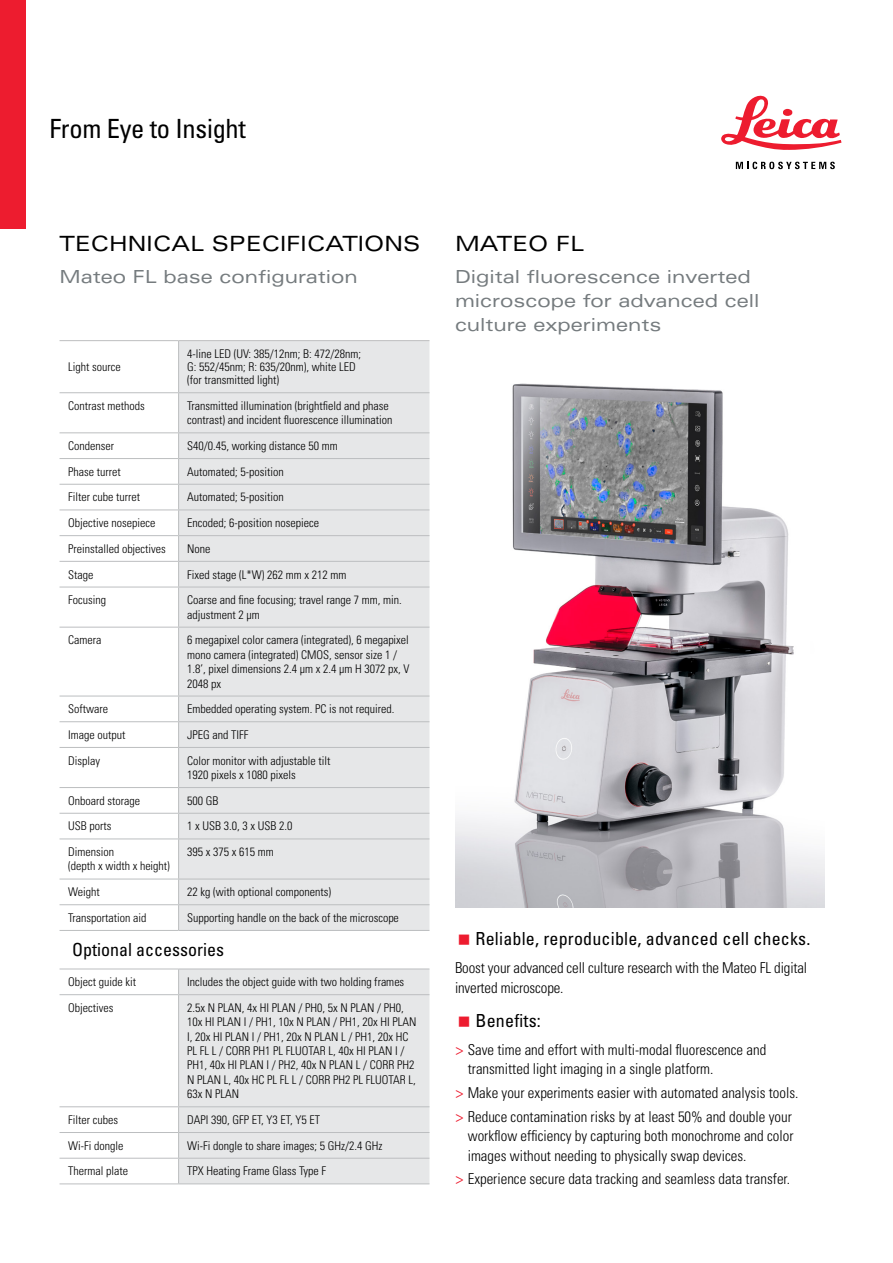
<style>
.page{position:relative;width:893px;height:1263px;background:#fff}
.page>*{position:absolute;margin:0;border:0;box-sizing:border-box;transform-origin:0 0}
.t1{font:condensed 26.4px "Univers LT Std";letter-spacing:-.01em;color:#000}
.t2{font:expanded 21px "Univers LT Std";color:#000}
.t3{font:expanded 18px/24px "Univers LT Std";color:#757b7e}
.t4{font:condensed 18px "Univers LT Std";letter-spacing:.01em;color:#000}
.t5{font:300 condensed 15px/19.5px "Univers LT Std";color:#000}
.t6{font:300 condensed 12px/14.4px "Univers LT Std";color:#000}
.s1{font-family:"Myriad Pro";font-weight:400;font-stretch:normal;color:#ed1c2f}
</style>
<div class="page">
<svg style="left:721px;top:95px;width:120px;height:55px"></svg>
<svg style="left:736px;top:162px;width:99px;height:7px"></svg>
<div style="left:179px;top:341px;width:250px;height:842px;background:#e6e7e8"></div>
<hr style="left:178px;top:341px;width:1px;height:51px;background:#bcbec0">
<hr style="left:178px;top:393px;width:1px;height:39px;background:#bcbec0">
<hr style="left:60px;top:432px;width:119px;height:1px;background:#bcbec0">
<hr style="left:179px;top:432px;width:250px;height:1px;background:#bcbec0">
<hr style="left:60px;top:458px;width:119px;height:1px;background:#bcbec0">
<hr style="left:179px;top:458px;width:250px;height:1px;background:#bcbec0">
<hr style="left:60px;top:484px;width:119px;height:1px;background:#bcbec0">
<hr style="left:179px;top:484px;width:250px;height:1px;background:#bcbec0">
<hr style="left:60px;top:510px;width:119px;height:1px;background:#bcbec0">
<hr style="left:179px;top:510px;width:250px;height:1px;background:#bcbec0">
<hr style="left:60px;top:535px;width:119px;height:1px;background:#bcbec0">
<hr style="left:179px;top:535px;width:250px;height:1px;background:#bcbec0">
<hr style="left:60px;top:561px;width:119px;height:1px;background:#bcbec0">
<hr style="left:179px;top:561px;width:250px;height:1px;background:#bcbec0">
<svg style="left:178px;top:433px;width:1px;height:154px"></svg>
<hr style="left:60px;top:587px;width:119px;height:1px;background:#bcbec0">
<hr style="left:179px;top:587px;width:250px;height:1px;background:#bcbec0">
<hr style="left:178px;top:587px;width:1px;height:40px;background:#bcbec0">
<hr style="left:60px;top:627px;width:119px;height:1px;background:#bcbec0">
<hr style="left:179px;top:627px;width:250px;height:1px;background:#bcbec0">
<hr style="left:178px;top:627px;width:1px;height:69px;background:#bcbec0">
<hr style="left:60px;top:696px;width:119px;height:1px;background:#bcbec0">
<hr style="left:179px;top:696px;width:250px;height:1px;background:#bcbec0">
<hr style="left:60px;top:721px;width:119px;height:1px;background:#bcbec0">
<hr style="left:179px;top:721px;width:250px;height:1px;background:#bcbec0">
<svg style="left:178px;top:696px;width:1px;height:51px"></svg>
<hr style="left:60px;top:747px;width:119px;height:1px;background:#bcbec0">
<hr style="left:179px;top:747px;width:250px;height:1px;background:#bcbec0">
<hr style="left:178px;top:748px;width:1px;height:39px;background:#bcbec0">
<hr style="left:60px;top:787px;width:119px;height:1px;background:#bcbec0">
<hr style="left:179px;top:787px;width:250px;height:1px;background:#bcbec0">
<hr style="left:60px;top:813px;width:119px;height:1px;background:#bcbec0">
<hr style="left:179px;top:813px;width:250px;height:1px;background:#bcbec0">
<svg style="left:178px;top:788px;width:1px;height:50px"></svg>
<hr style="left:60px;top:838px;width:119px;height:1px;background:#bcbec0">
<hr style="left:179px;top:838px;width:250px;height:1px;background:#bcbec0">
<hr style="left:178px;top:839px;width:1px;height:40px;background:#bcbec0">
<hr style="left:60px;top:879px;width:119px;height:1px;background:#bcbec0">
<hr style="left:179px;top:879px;width:250px;height:1px;background:#bcbec0">
<hr style="left:60px;top:904px;width:119px;height:1px;background:#bcbec0">
<hr style="left:179px;top:904px;width:250px;height:1px;background:#bcbec0">
<svg style="left:178px;top:879px;width:1px;height:51px"></svg>
<hr style="left:60px;top:930px;width:119px;height:1px;background:#bcbec0">
<hr style="left:179px;top:930px;width:250px;height:1px;background:#bcbec0">
<hr style="left:60px;top:968px;width:119px;height:1px;background:#bcbec0">
<hr style="left:179px;top:968px;width:250px;height:1px;background:#bcbec0">
<svg style="left:178px;top:969px;width:1px;height:25px"></svg>
<hr style="left:60px;top:994px;width:119px;height:1px;background:#bcbec0">
<hr style="left:179px;top:994px;width:250px;height:1px;background:#bcbec0">
<hr style="left:178px;top:995px;width:1px;height:111px;background:#bcbec0">
<hr style="left:60px;top:1106px;width:119px;height:1px;background:#bcbec0">
<hr style="left:179px;top:1106px;width:250px;height:1px;background:#bcbec0">
<hr style="left:60px;top:1132px;width:119px;height:1px;background:#bcbec0">
<hr style="left:179px;top:1132px;width:250px;height:1px;background:#bcbec0">
<hr style="left:60px;top:1158px;width:119px;height:1px;background:#bcbec0">
<hr style="left:179px;top:1158px;width:250px;height:1px;background:#bcbec0">
<svg style="left:178px;top:1107px;width:1px;height:76px"></svg>
<hr style="left:60px;top:1183px;width:119px;height:1px;background:#bcbec0">
<hr style="left:179px;top:1183px;width:250px;height:1px;background:#bcbec0">
<hr style="left:60px;top:392px;width:119px;height:1px;background:#bcbec0">
<hr style="left:179px;top:392px;width:250px;height:1px;background:#bcbec0">
<hr style="left:60px;top:340px;width:119px;height:1px;background:#bdbebf">
<hr style="left:179px;top:340px;width:250px;height:1px;background:#bdbebf">
<img style="left:455px;top:383px;width:370px;height:525px">
<div style="left:0;top:0;width:26px;height:229px;background:#ed1c2f"></div>
<h1 class="t1" style="left:49px;top:112px;width:198px">From Eye to Insight</h1>
<h2 class="t2" style="left:60px;top:231px;width:362px">TECHNICAL SPECIFICATIONS</h2>
<h3 class="t3" style="left:60px;top:264px;width:300px">Mateo FL base configuration</h3>
<p class="t6" style="left:68px;top:360px;width:54px">Light source</p>
<p class="t6" style="left:187px;top:347px;width:176px;line-height:13.2px">4-line LED (UV: 385/12nm; B: 472/28nm;<br>G: 552/45nm; R: 635/20nm), white LED (for transmitted light)</p>
<p class="t6" style="left:68px;top:398px;width:78px">Contrast methods</p>
<p class="t6" style="left:187px;top:398px;width:207px">Transmitted illumination (brightfield and phase contrast) and incident fluorescence illumination</p>
<p class="t6" style="left:68px;top:439px;width:47px">Condenser</p>
<p class="t6" style="left:187px;top:439px;width:152px">S40/0.45, working distance 50 mm</p>
<p class="t6" style="left:68px;top:464px;width:54px">Phase turret</p>
<p class="t6" style="left:187px;top:464px;width:98px">Automated; 5-position</p>
<p class="t6" style="left:68px;top:490px;width:73px">Filter cube turret</p>
<p class="t6" style="left:187px;top:490px;width:98px">Automated; 5-position</p>
<p class="t6" style="left:68px;top:516px;width:89px">Objective nosepiece</p>
<p class="t6" style="left:187px;top:516px;width:133px">Encoded; 6-position nosepiece</p>
<p class="t6" style="left:68px;top:541px;width:99px">Preinstalled objectives</p>
<p class="t6" style="left:187px;top:541px;width:25px">None</p>
<p class="t6" style="left:68px;top:567px;width:27px">Stage</p>
<p class="t6" style="left:187px;top:567px;width:161px">Fixed stage (L*W) 262 mm x 212 mm</p>
<p class="t6" style="left:68px;top:593px;width:39px">Focusing</p>
<p class="t6" style="left:187px;top:593px;width:216px">Coarse and fine focusing; travel range 7 mm, min. adjustment 2 µm</p>
<p class="t6" style="left:68px;top:633px;width:35px">Camera</p>
<p class="t6" style="left:187px;top:633px;width:224px">6 megapixel color camera (integrated), 6 megapixel mono camera (integrated) CMOS, sensor size 1 / 1.8’, pixel dimensions 2.4 μm x 2.4 μm H 3072 px, V 2048 px</p>
<p class="t6" style="left:68px;top:702px;width:41px">Software</p>
<p class="t6" style="left:187px;top:702px;width:209px">Embedded operating system. PC is not required.</p>
<p class="t6" style="left:68px;top:727px;width:59px">Image output</p>
<p class="t6" style="left:187px;top:727px;width:63px">JPEG and TIFF</p>
<p class="t6" style="left:68px;top:753px;width:33px">Display</p>
<p class="t6" style="left:187px;top:753px;width:145px">Color monitor with adjustable tilt<br>1920 pixels x 1080 pixels</p>
<p class="t6" style="left:68px;top:793px;width:73px">Onboard storage</p>
<p class="t6" style="left:187px;top:793px;width:33px">500 GB</p>
<p class="t6" style="left:68px;top:819px;width:45px">USB ports</p>
<p class="t6" style="left:187px;top:819px;width:107px">1 x USB 3.0, 3 x USB 2.0</p>
<p class="t6" style="left:68px;top:845px;width:103px">Dimension<br>(depth x width x height)</p>
<p class="t6" style="left:187px;top:845px;width:88px">395 x 375 x 615 mm</p>
<p class="t6" style="left:68px;top:885px;width:33px">Weight</p>
<p class="t6" style="left:187px;top:885px;width:145px">22 kg (with optional components)</p>
<p class="t6" style="left:68px;top:910px;width:80px">Transportation aid</p>
<p class="t6" style="left:187px;top:910px;width:213px">Supporting handle on the back of the microscope</p>
<h3 class="t4" style="left:72px;top:938px;width:153px">Optional accessories</h3>
<p class="t6" style="left:68px;top:975px;width:69px">Object guide kit</p>
<p class="t6" style="left:187px;top:975px;width:219px">Includes the object guide with two holding frames</p>
<p class="t6" style="left:68px;top:1000px;width:47px">Objectives</p>
<p class="t6" style="left:187px;top:1000px;width:231px">2.5x N PLAN, 4x HI PLAN / PH0, 5x N PLAN / PH0, 10x HI PLAN I / PH1, 10x N PLAN / PH1, 20x HI PLAN I, 20x HI PLAN I / PH1, 20x N PLAN L / PH1, 20x HC PL FL L / CORR PH1 PL FLUOTAR L, 40x HI PLAN I / PH1, 40x HI PLAN I / PH2, 40x N PLAN L / CORR PH2<br>N PLAN L, 40x HC PL FL L / CORR PH2 PL FLUOTAR L, 63x N PLAN</p>
<p class="t6" style="left:68px;top:1112px;width:51px">Filter cubes</p>
<p class="t6" style="left:187px;top:1112px;width:135px">DAPI 390, GFP ET, Y3 ET, Y5 ET</p>
<p class="t6" style="left:68px;top:1138px;width:57px">Wi-Fi dongle</p>
<p class="t6" style="left:187px;top:1138px;width:197px">Wi-Fi dongle to share images; 5 GHz/2.4 GHz</p>
<p class="t6" style="left:68px;top:1164px;width:61px">Thermal plate</p>
<p class="t6" style="left:187px;top:1164px;width:141px">TPX Heating Frame Glass Type F</p>
<h2 class="t2" style="left:455px;top:231px;width:131px">MATEO FL</h2>
<h3 class="t3" style="left:455px;top:264px;width:306px">Digital fluorescence inverted microscope for advanced cell culture experiments</h3>
<h3 class="t4" style="left:476px;top:927px;width:336px">Reliable, reproducible, advanced cell checks.</h3>
<p class="t5" style="left:455px;top:958px;width:354px">Boost your advanced cell culture research with the Mateo FL digital inverted microscope.</p>
<h3 class="t4" style="left:476px;top:1009px;width:67px">Benefits:</h3>
<p class="t5" style="left:468px;top:1039px;width:300px;text-indent:-13px"><span class="s1">&gt;</span> Save time and effort with multi-modal fluorescence and transmitted light imaging in a single platform.</p>
<p class="t5" style="left:455px;top:1080px;width:345px;line-height:23.7px"><span class="s1">&gt;</span> Make your experiments easier with automated analysis tools. <span class="s1">&gt;</span> Reduce contamination risks by at least 50% and double your</p>
<p class="t5" style="left:468px;top:1126px;width:327px">workflow efficiency by capturing both monochrome and color images without needing to physically swap devices.</p>
<p class="t5" style="left:455px;top:1169px;width:336px"><span class="s1">&gt;</span> Experience secure data tracking and seamless data transfer.</p>
</div>
